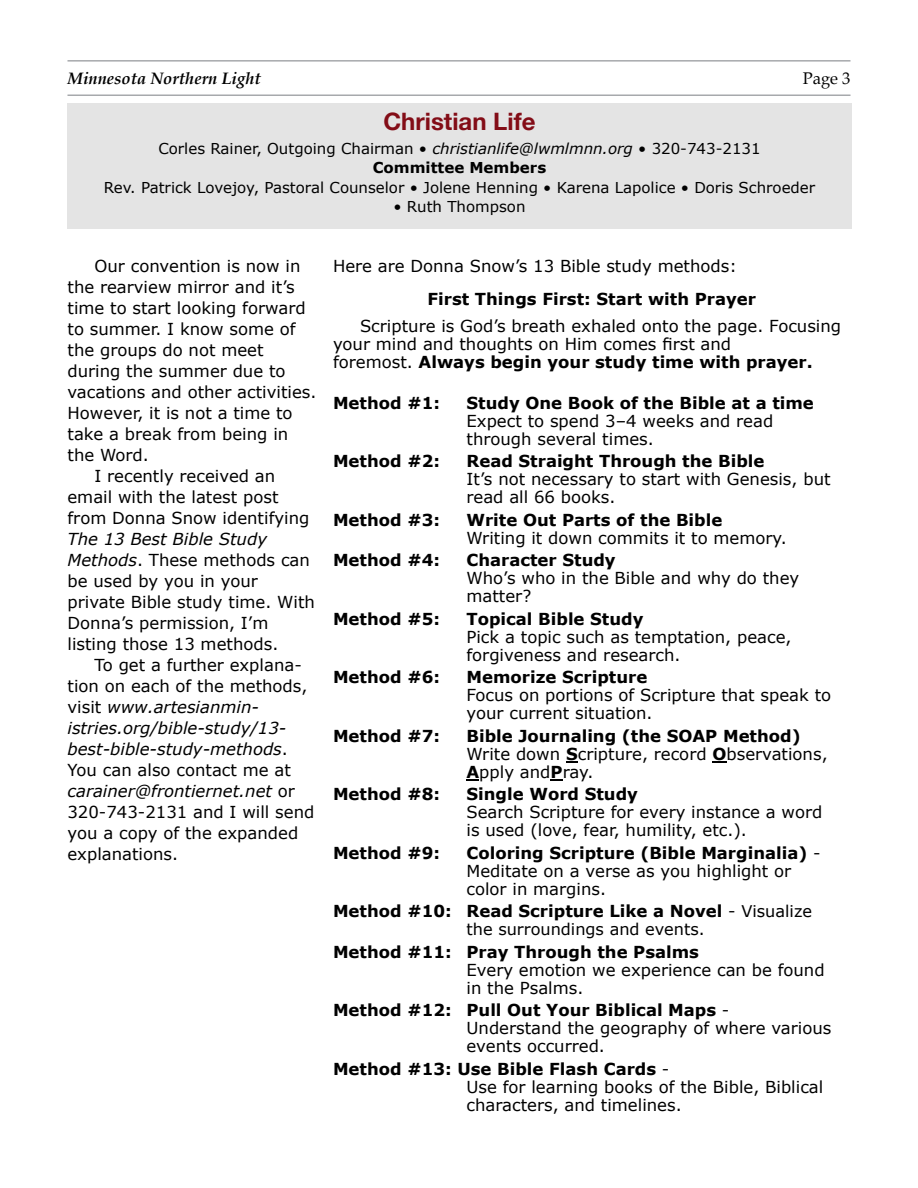
<style>
.page{position:relative;width:918px;height:1188px;background:#fff}
.page>*{position:absolute;margin:0;border:0;box-sizing:border-box;transform-origin:0 0}
.t1{font:700 24px "Helvetica Neue";color:#830d17}
.t2{font:16.5px/18px "Verdana";color:#000}
.t3{font:700 16.5px "Verdana";color:#000}
.t4{font:italic 700 16.5px "Palatino";color:#000}
.t5{font:16.5px "Palatino";color:#000}
.t6{font:16.2px "Verdana";color:#000}
.t7{font:15px/19.5px "Verdana";color:#000;text-align:center}
.s1{font-style:italic}
.s2{font-weight:700}
.s3{font-weight:400}
.s4{font-weight:400;font-size:16.2px}
</style>
<div class="page">
<hr style="left:68px;top:94px;width:782px;height:2px;background:#a7a9ac">
<hr style="left:68px;top:60px;width:782px;height:2px;background:#a7a9ac">
<div style="left:68px;top:104px;width:784px;height:126px;background:#e4e4e4"></div>
<svg style="left:566px;top:761px;width:12px;height:1px"></svg>
<svg style="left:712px;top:761px;width:14px;height:1px"></svg>
<svg style="left:466px;top:779px;width:13px;height:1px"></svg>
<svg style="left:551px;top:779px;width:12px;height:1px"></svg>
<p class="t4" style="left:68px;top:70px;width:195px">Minnesota Northern Light</p>
<p class="t5" style="left:803px;top:70px;width:49px">Page 3</p>
<h1 class="t1" style="left:384px;top:106px;width:153px">Christian Life</h1>
<p class="t7" style="left:158px;top:140px;width:604px">Corles Rainer, Outgoing Chairman • <span class="s1">christianlife@lwmlmnn.org</span> • 320-743-2131<br><span class="s2">Committee Members</span></p>
<p class="t7" style="left:104px;top:179px;width:713px">Rev. Patrick Lovejoy, Pastoral Counselor • Jolene Henning • Karena Lapolice • Doris Schroeder</p>
<p class="t7" style="left:393px;top:198px;width:134px">• Ruth Thompson</p>
<p class="t2" style="left:94px;top:258px;width:207px">Our convention is now in</p>
<p class="t2" style="left:68px;top:279px;width:229px">the rearview mirror and it’s</p>
<p class="t2" style="left:68px;top:300px;width:240px">time to start looking forward</p>
<p class="t2" style="left:68px;top:321px;width:230px">to summer. I know some of</p>
<p class="t2" style="left:68px;top:342px;width:198px">the groups do not meet</p>
<p class="t2" style="left:68px;top:363px;width:220px">during the summer due to</p>
<p class="t2" style="left:68px;top:384px;width:251px">vacations and other activities.</p>
<p class="t2" style="left:68px;top:405px;width:227px">However, it is not a time to</p>
<p class="t2" style="left:68px;top:426px;width:222px">take a break from being in</p>
<p class="t2" style="left:68px;top:447px;width:83px">the Word.</p>
<p class="t2" style="left:94px;top:468px;width:182px">I recently received an</p>
<p class="t2" style="left:68px;top:489px;width:213px">email with the latest post</p>
<p class="t2" style="left:68px;top:510px;width:243px">from Donna Snow identifying</p>
<p class="t2" style="left:68px;top:529px;width:249px;line-height:21px"><span class="s1">The 13 Best Bible Study<br>Methods</span>. These methods can be used by you in your private Bible study time. With<br>Donna’s permission, I’m listing those 13 methods.</p>
<p class="t2" style="left:68px;top:655px;width:248px;line-height:21px;text-indent:27px">To get a further explana&shy;tion on each of the methods, visit <span class="s1">www.artesianmin&shy;istries.org/bible-study/13- best-bible-study-methods</span>.<br>You can also contact me at <span class="s1">carainer@frontiernet.net</span> or<br>320-743-2131 and I will send you a copy of the expanded explanations.</p>
<p class="t2" style="left:333px;top:258px;width:405px">Here are Donna Snow’s 13 Bible study methods:</p>
<p class="t3" style="left:427px;top:292px;width:330px">First Things First: Start with Prayer</p>
<p class="t2" style="left:333px;top:318px;width:510px;text-indent:27px">Scripture is God’s breath exhaled onto the page. Focusing your mind and thoughts on Him comes first and<br>foremost. <span class="s2">Always begin your study time with prayer.</span></p>
<p class="t3" style="left:333px;top:396px;width:109px">Method #1:</p>
<p class="t3" style="left:466px;top:396px;width:349px">Study One Book of the Bible at a time</p>
<p class="t2" style="left:466px;top:413px;width:308px">Expect to spend 3–4 weeks and read through several times.</p>
<p class="t3" style="left:333px;top:454px;width:109px">Method #2:</p>
<p class="t3" style="left:467px;top:454px;width:300px">Read Straight Through the Bible</p>
<p class="t2" style="left:466px;top:471px;width:366px">It’s not necessary to start with Genesis, but read all 66 books.</p>
<p class="t3" style="left:333px;top:513px;width:109px">Method #3:</p>
<p class="t3" style="left:467px;top:513px;width:257px">Write Out Parts of the Bible</p>
<p class="t2" style="left:466px;top:530px;width:322px">Writing it down commits it to memory.</p>
<p class="t3" style="left:333px;top:553px;width:109px">Method #4:</p>
<p class="t3" style="left:467px;top:553px;width:151px">Character Study</p>
<p class="t2" style="left:466px;top:570px;width:334px">Who’s who in the Bible and why do they matter?</p>
<p class="t3" style="left:333px;top:612px;width:109px">Method #5:</p>
<p class="t3" style="left:467px;top:612px;width:179px">Topical Bible Study</p>
<p class="t2" style="left:466px;top:629px;width:327px">Pick a topic such as temptation, peace, forgiveness and research.</p>
<p class="t3" style="left:333px;top:670px;width:109px">Method #6:</p>
<p class="t3" style="left:467px;top:670px;width:182px">Memorize Scripture</p>
<p class="t2" style="left:466px;top:687px;width:366px">Focus on portions of Scripture that speak to your current situation.</p>
<p class="t3" style="left:333px;top:729px;width:109px">Method #7:</p>
<p class="t2" style="left:466px;top:728px;width:363px"><span class="s2">Bible Journaling (the SOAP Method)<br></span>Write down <span class="s2">S</span>cripture, record <span class="s2">O</span>bservations,<br><span class="s2">A</span>pply and<span class="s2">P</span>ray.</p>
<p class="t3" style="left:333px;top:787px;width:109px">Method #8:</p>
<p class="t3" style="left:467px;top:787px;width:173px">Single Word Study</p>
<p class="t2" style="left:466px;top:804px;width:357px">Search Scripture for every instance a word is used (love, fear, humility, etc.).</p>
<p class="t3" style="left:333px;top:846px;width:109px">Method #9:</p>
<p class="t2" style="left:466px;top:845px;width:356px"><span class="s2">Coloring Scripture (Bible Marginalia)</span> -<br>Meditate on a verse as you highlight or color in margins.</p>
<p class="t3" style="left:333px;top:904px;width:481px">Method #10: Read Scripture Like a Novel <span class="s3">-</span> <span class="s4">Visualize</span></p>
<p class="t6" style="left:466px;top:923px;width:240px">the surroundings and events.</p>
<p class="t3" style="left:333px;top:945px;width:368px">Method #11: Pray Through the Psalms</p>
<p class="t2" style="left:466px;top:962px;width:360px">Every emotion we experience can be found in the Psalms.</p>
<p class="t2" style="left:466px;top:1002px;width:367px;text-indent:-134px"><span class="s2">Method #12: Pull Out Your Biblical Maps</span> -<br>Understand the geography of where various events occurred.</p>
<p class="t2" style="left:466px;top:1061px;width:358px;text-indent:-134px"><span class="s2">Method #13: Use Bible Flash Cards</span> -<br>Use for learning books of the Bible, Biblical characters, and timelines.</p>
</div>
